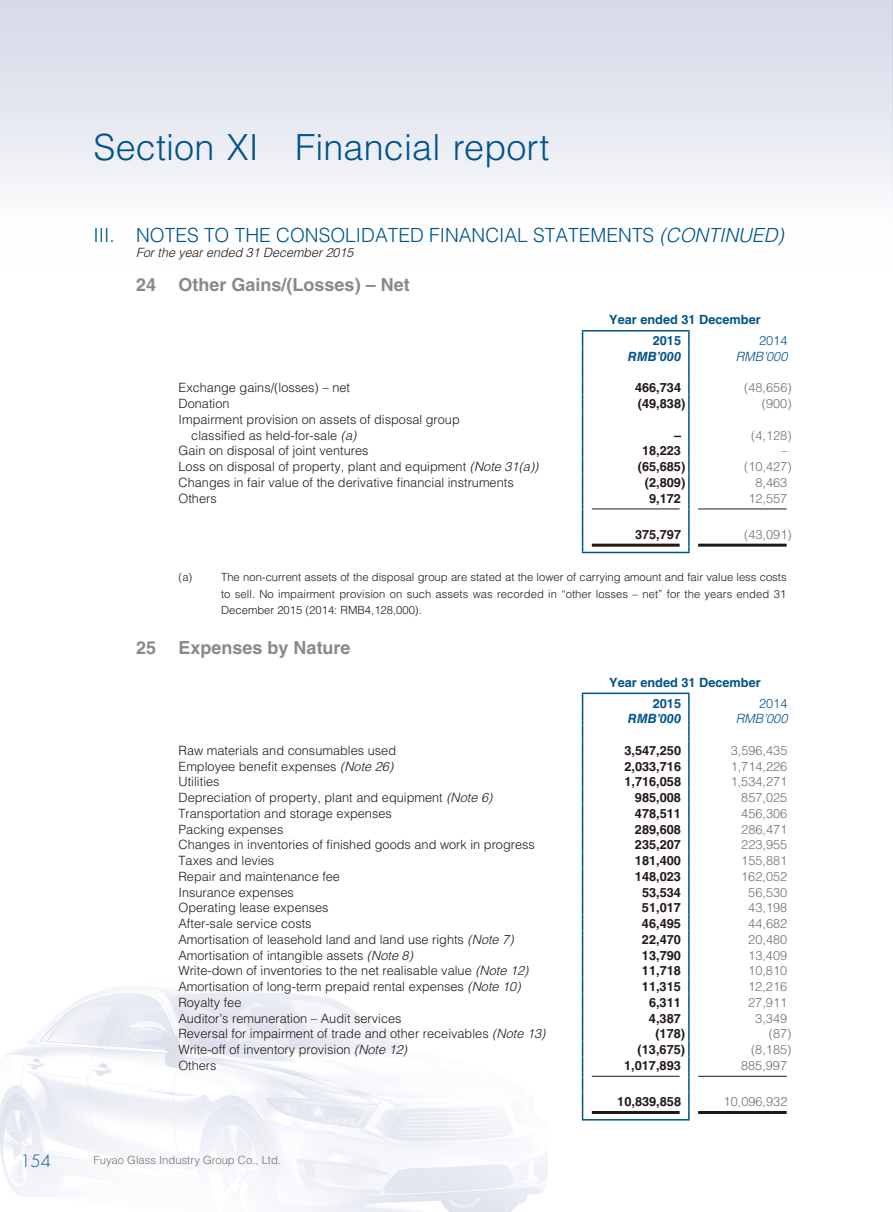
<style>
.page{position:relative;width:893px;height:1212px;background:#fff}
.page>*{position:absolute;margin:0;border:0;box-sizing:border-box;transform-origin:0 0}
.t1{font:300 36px "Helvetica LT Std";letter-spacing:.005em;color:#00548c}
.t2{font:300 19.5px "Helvetica LT Std";color:#00548c}
.t3{font:700 18px "Helvetica LT Std";color:#898989}
.t4{font:300 16.5px "Futura Std";color:#00548c}
.t5{font:300 12.75px/15.8px "Helvetica LT Std";color:#231916}
.t6{font:700 12.75px "Helvetica LT Std";color:#231916}
.t7{font:300 12.75px "Helvetica LT Std";color:#727272}
.t8{font:700 12.75px/20.7px "Helvetica LT Std";color:#00548c}
.t9{font:italic 300 12.75px "Helvetica LT Std";color:#231916}
.t10{font:italic 700 12.75px "Helvetica LT Std";color:#00548c}
.t11{font:italic 300 12.75px "Helvetica LT Std";color:#00548c}
.t12{font:300 12.75px "Helvetica LT Std";color:#00548c}
.t13{font:300 11.25px/16.5px "Helvetica LT Std";letter-spacing:.005em;color:#231916;text-align:justify}
.t14{font:300 11.25px "Helvetica LT Std";color:#727272}
.s1{font-style:italic}
</style>
<div class="page">
<img style="left:0;top:330px;width:787px;height:882px">
<svg style="left:0;top:0;width:893px;height:198px;fill:#e3e5ef"></svg>
<hr style="left:582px;top:552px;width:108px;height:1px;background:#00548c">
<hr style="left:582px;top:330px;width:108px;height:1px;background:#00548c">
<svg style="left:582px;top:331px;width:1px;height:79px"></svg>
<hr style="left:582px;top:410px;width:1px;height:32px;background:#00548c">
<svg style="left:582px;top:442px;width:1px;height:110px"></svg>
<svg style="left:688px;top:331px;width:2px;height:79px"></svg>
<hr style="left:688px;top:410px;width:2px;height:32px;background:#00548c">
<svg style="left:688px;top:442px;width:2px;height:110px"></svg>
<hr style="left:592px;top:509px;width:88px;height:1px;background:#231916">
<hr style="left:698px;top:509px;width:89px;height:1px;background:#231916">
<hr style="left:592px;top:544px;width:88px;height:3px;background:#231916">
<hr style="left:698px;top:544px;width:89px;height:3px;background:#231916">
<hr style="left:582px;top:1119px;width:108px;height:1px;background:#00548c">
<hr style="left:582px;top:692px;width:108px;height:2px;background:#00548c">
<svg style="left:582px;top:694px;width:1px;height:425px"></svg>
<svg style="left:688px;top:694px;width:2px;height:425px"></svg>
<hr style="left:592px;top:1076px;width:88px;height:1px;background:#231916">
<hr style="left:698px;top:1076px;width:89px;height:1px;background:#231916">
<hr style="left:592px;top:1111px;width:88px;height:3px;background:#231916">
<hr style="left:698px;top:1111px;width:89px;height:3px;background:#231916">
<h1 class="t1" style="left:94px;top:124px;width:457px">Section XI Financial report</h1>
<h2 class="t2" style="left:94px;top:222px;width:692px">III. NOTES TO THE CONSOLIDATED FINANCIAL STATEMENTS <span class="s1">(CONTINUED)</span></h2>
<p class="t9" style="left:136px;top:245px;width:219px">For the year ended 31 December 2015</p>
<h3 class="t3" style="left:136px;top:274px;width:22px">24</h3>
<h3 class="t3" style="left:179px;top:274px;width:233px">Other Gains/(Losses) – Net</h3>
<p class="t8" style="left:653px;top:309px;width:110px;text-indent:-44px">Year ended 31 December<br>2015</p>
<p class="t12" style="left:759px;top:333px;width:30px">2014</p>
<p class="t10" style="left:628px;top:349px;width:55px">RMB’000</p>
<p class="t11" style="left:736px;top:348px;width:53px">RMB’000</p>
<p class="t5" style="left:179px;top:380px;width:173px">Exchange gains/(losses) – net</p>
<p class="t6" style="left:635px;top:380px;width:48px">466,734</p>
<p class="t7" style="left:744px;top:380px;width:49px">(48,656)</p>
<p class="t5" style="left:179px;top:396px;width:53px">Donation</p>
<p class="t6" style="left:638px;top:396px;width:49px">(49,838)</p>
<p class="t7" style="left:762px;top:396px;width:31px">(900)</p>
<p class="t5" style="left:191px;top:411px;width:270px;text-indent:-13px">Impairment provision on assets of disposal group classified as held-for-sale <span class="s1">(a)</span></p>
<p class="t6" style="left:674px;top:427px;width:9px">–</p>
<p class="t7" style="left:751px;top:427px;width:42px">(4,128)</p>
<p class="t5" style="left:179px;top:443px;width:191px">Gain on disposal of joint ventures</p>
<p class="t6" style="left:642px;top:443px;width:40px">18,223</p>
<p class="t7" style="left:781px;top:443px;width:8px">–</p>
<p class="t5" style="left:179px;top:459px;width:361px">Loss on disposal of property, plant and equipment <span class="s1">(Note 31(a))</span></p>
<p class="t6" style="left:638px;top:459px;width:49px">(65,685)</p>
<p class="t7" style="left:744px;top:459px;width:49px">(10,427)</p>
<p class="t5" style="left:179px;top:474px;width:337px">Changes in fair value of the derivative financial instruments</p>
<p class="t6" style="left:645px;top:475px;width:42px">(2,809)</p>
<p class="t7" style="left:755px;top:474px;width:33px">8,463</p>
<p class="t5" style="left:178px;top:490px;width:40px">Others</p>
<p class="t6" style="left:649px;top:490px;width:33px">9,172</p>
<p class="t7" style="left:748px;top:490px;width:40px">12,557</p>
<p class="t6" style="left:635px;top:526px;width:48px">375,797</p>
<p class="t7" style="left:744px;top:526px;width:49px">(43,091)</p>
<p class="t13" style="left:179px;top:569px;width:15px">(a)</p>
<p class="t13" style="left:221px;top:569px;width:567px">The non-current assets of the disposal group are stated at the lower of carrying amount and fair value less costs to sell. No impairment provision on such assets was recorded in “other losses – net” for the years ended 31<br>December 2015 (2014: RMB4,128,000).</p>
<h3 class="t3" style="left:136px;top:636px;width:22px">25</h3>
<h3 class="t3" style="left:179px;top:636px;width:174px">Expenses by Nature</h3>
<p class="t8" style="left:653px;top:672px;width:110px;text-indent:-44px">Year ended 31 December<br>2015</p>
<p class="t12" style="left:759px;top:695px;width:30px">2014</p>
<p class="t10" style="left:628px;top:711px;width:55px">RMB’000</p>
<p class="t11" style="left:736px;top:711px;width:53px">RMB’000</p>
<p class="t5" style="left:179px;top:742px;width:219px">Raw materials and consumables used</p>
<p class="t6" style="left:624px;top:743px;width:58px">3,547,250</p>
<p class="t7" style="left:731px;top:742px;width:58px">3,596,435</p>
<p class="t5" style="left:179px;top:758px;width:216px">Employee benefit expenses <span class="s1">(Note 26)</span></p>
<p class="t6" style="left:624px;top:758px;width:58px">2,033,716</p>
<p class="t7" style="left:731px;top:758px;width:58px">1,714,226</p>
<p class="t5" style="left:179px;top:774px;width:43px">Utilities</p>
<p class="t6" style="left:624px;top:774px;width:58px">1,716,058</p>
<p class="t7" style="left:731px;top:774px;width:58px">1,534,271</p>
<p class="t5" style="left:179px;top:790px;width:315px">Depreciation of property, plant and equipment <span class="s1">(Note 6)</span></p>
<p class="t6" style="left:635px;top:790px;width:48px">985,008</p>
<p class="t7" style="left:741px;top:790px;width:48px">857,025</p>
<p class="t5" style="left:179px;top:805px;width:215px">Transportation and storage expenses</p>
<p class="t6" style="left:635px;top:806px;width:48px">478,511</p>
<p class="t7" style="left:741px;top:805px;width:48px">456,306</p>
<p class="t5" style="left:179px;top:821px;width:106px">Packing expenses</p>
<p class="t6" style="left:635px;top:821px;width:48px">289,608</p>
<p class="t7" style="left:741px;top:821px;width:48px">286,471</p>
<p class="t5" style="left:178px;top:837px;width:358px">Changes in inventories of finished goods and work in progress</p>
<p class="t6" style="left:635px;top:837px;width:48px">235,207</p>
<p class="t7" style="left:741px;top:837px;width:48px">223,955</p>
<p class="t5" style="left:178px;top:853px;width:97px">Taxes and levies</p>
<p class="t6" style="left:635px;top:853px;width:48px">181,400</p>
<p class="t7" style="left:741px;top:853px;width:48px">155,881</p>
<p class="t5" style="left:178px;top:868px;width:163px">Repair and maintenance fee</p>
<p class="t6" style="left:635px;top:869px;width:48px">148,023</p>
<p class="t7" style="left:741px;top:868px;width:48px">162,052</p>
<p class="t5" style="left:178px;top:884px;width:117px">Insurance expenses</p>
<p class="t6" style="left:642px;top:884px;width:40px">53,534</p>
<p class="t7" style="left:748px;top:884px;width:40px">56,530</p>
<p class="t5" style="left:178px;top:900px;width:152px">Operating lease expenses</p>
<p class="t6" style="left:642px;top:900px;width:40px">51,017</p>
<p class="t7" style="left:748px;top:900px;width:40px">43,198</p>
<p class="t5" style="left:178px;top:916px;width:135px">After-sale service costs</p>
<p class="t6" style="left:642px;top:916px;width:40px">46,495</p>
<p class="t7" style="left:748px;top:916px;width:40px">44,682</p>
<p class="t5" style="left:178px;top:931px;width:337px">Amortisation of leasehold land and land use rights <span class="s1">(Note 7)</span></p>
<p class="t6" style="left:642px;top:932px;width:40px">22,470</p>
<p class="t7" style="left:748px;top:931px;width:40px">20,480</p>
<p class="t5" style="left:178px;top:947px;width:236px">Amortisation of intangible assets <span class="s1">(Note 8)</span></p>
<p class="t6" style="left:642px;top:947px;width:40px">13,790</p>
<p class="t7" style="left:748px;top:947px;width:40px">13,409</p>
<p class="t5" style="left:178px;top:963px;width:352px">Write-down of inventories to the net realisable value <span class="s1">(Note 12)</span></p>
<p class="t6" style="left:642px;top:963px;width:40px">11,718</p>
<p class="t7" style="left:748px;top:963px;width:40px">10,810</p>
<p class="t5" style="left:178px;top:978px;width:344px">Amortisation of long-term prepaid rental expenses <span class="s1">(Note 10)</span></p>
<p class="t6" style="left:642px;top:979px;width:40px">11,315</p>
<p class="t7" style="left:748px;top:979px;width:40px">12,216</p>
<p class="t5" style="left:178px;top:994px;width:65px">Royalty fee</p>
<p class="t6" style="left:649px;top:994px;width:33px">6,311</p>
<p class="t7" style="left:748px;top:994px;width:40px">27,911</p>
<p class="t5" style="left:178px;top:1010px;width:225px">Auditor’s remuneration – Audit services</p>
<p class="t6" style="left:649px;top:1010px;width:33px">4,387</p>
<p class="t7" style="left:755px;top:1010px;width:33px">3,349</p>
<p class="t5" style="left:178px;top:1026px;width:369px">Reversal for impairment of trade and other receivables <span class="s1">(Note 13)</span></p>
<p class="t6" style="left:655px;top:1026px;width:31px">(178)</p>
<p class="t7" style="left:769px;top:1026px;width:24px">(87)</p>
<p class="t5" style="left:178px;top:1041px;width:230px">Write-off of inventory provision <span class="s1">(Note 12)</span></p>
<p class="t6" style="left:638px;top:1042px;width:49px">(13,675)</p>
<p class="t7" style="left:751px;top:1042px;width:42px">(8,185)</p>
<p class="t5" style="left:178px;top:1057px;width:40px">Others</p>
<p class="t6" style="left:624px;top:1057px;width:58px">1,017,893</p>
<p class="t7" style="left:741px;top:1057px;width:48px">885,997</p>
<p class="t6" style="left:617px;top:1094px;width:65px">10,839,858</p>
<p class="t7" style="left:724px;top:1093px;width:65px">10,096,932</p>
<p class="t4" style="left:20px;top:1150px;width:32px">154</p>
<p class="t14" style="left:94px;top:1153px;width:189px">Fuyao Glass Industry Group Co., Ltd.</p>
</div>
